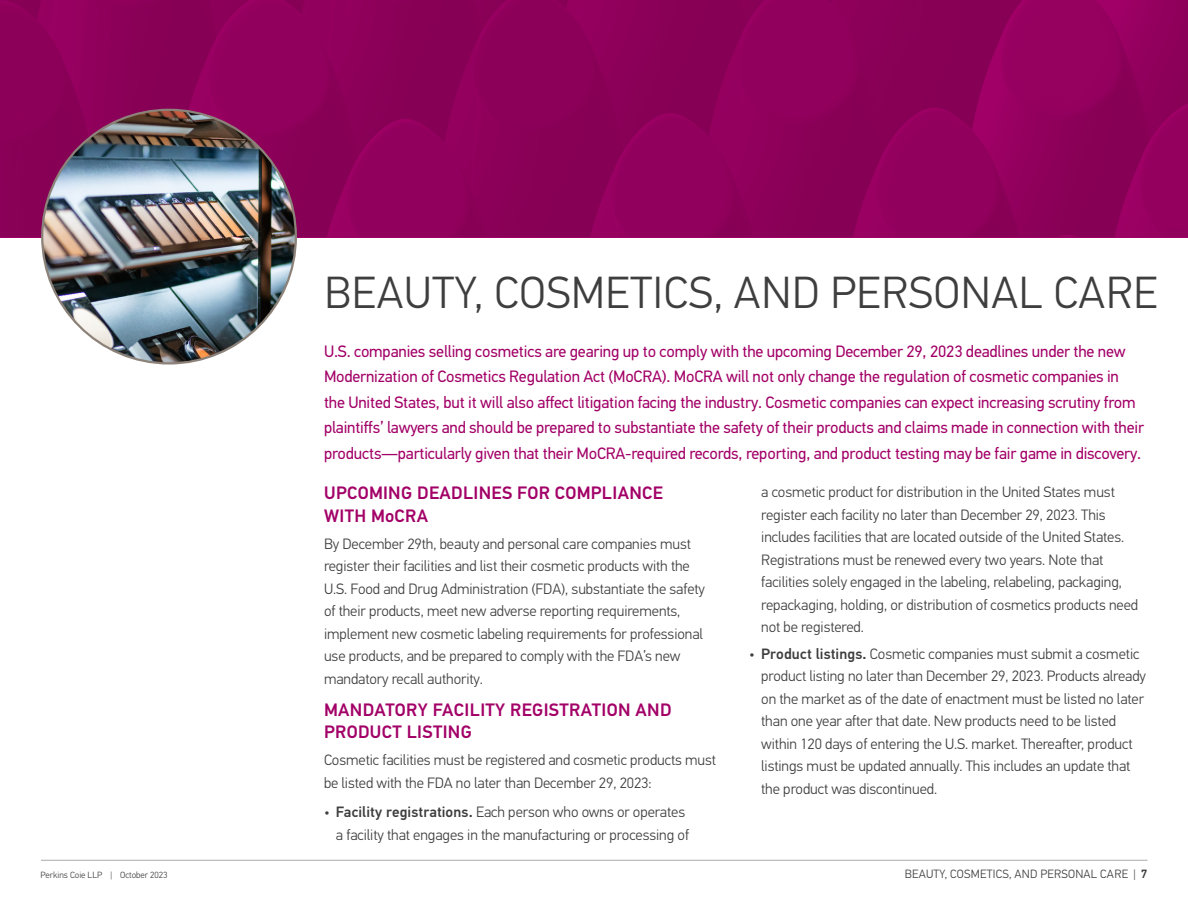
<style>
.page{position:relative;width:1188px;height:918px;background:#fff}
.page>*{position:absolute;margin:0;border:0;box-sizing:border-box;transform-origin:0 0}
.Food_CPG_Section_Title{font:300 45px "PF Din Text Pro";letter-spacing:.015em;color:#3e3e3f}
.Food_CPG_Subhead{font:500 18px/22.5px "PF Din Text Pro";letter-spacing:.02em;color:#a20067}
.Food_CPG_Section_Intro{font:16.5px/25.5px "PF Din Text Pro";letter-spacing:-.01em;color:#a20067}
.Food_CPG_Body_Copy{font:300 15px/22.5px "PF Din Text Pro";letter-spacing:-.005em;color:#3e3e3f}
.t1{font:300 12px "PF Din Text Pro";letter-spacing:.02em;color:#3e3e3f}
.t2{font:300 9px "PF Din Text Pro";color:#3e3e3f}
.s1{font-weight:500}
</style>
<div class="page">
<img style="left:0;top:0;width:1188px;height:236px">
<hr style="left:41px;top:860px;width:1107px;height:1px;background:#a8a9ad">
<img style="left:42px;top:110px;width:254px;height:253px;border-radius:127px">
<p class="Food_CPG_Section_Title" style="left:324px;top:267px;width:835px">BEAUTY, COSMETICS, AND PERSONAL CARE</p>
<p class="Food_CPG_Section_Intro" style="left:324px;top:338px;width:822px">U.S. companies selling cosmetics are gearing up to comply with the upcoming December 29, 2023 deadlines under the new Modernization of Cosmetics Regulation Act (MoCRA). MoCRA will not only change the regulation of cosmetic companies in the United States, but it will also affect litigation facing the industry. Cosmetic companies can expect increasing scrutiny from plaintiffs’ lawyers and should be prepared to substantiate the safety of their products and claims made in connection with their products—particularly given that their MoCRA-required records, reporting, and product testing may be fair game in discovery.</p>
<p class="Food_CPG_Subhead" style="left:324px;top:482px;width:340px">UPCOMING DEADLINES FOR COMPLIANCE<br>WITH MoCRA</p>
<p class="Food_CPG_Body_Copy" style="left:324px;top:533px;width:383px">By December 29th, beauty and personal care companies must register their facilities and list their cosmetic products with the U.S. Food and Drug Administration (FDA), substantiate the safety of their products, meet new adverse reporting requirements, implement new cosmetic labeling requirements for professional use products, and be prepared to comply with the FDA’s new mandatory recall authority.</p>
<p class="Food_CPG_Subhead" style="left:324px;top:699px;width:349px">MANDATORY FACILITY REGISTRATION AND<br>PRODUCT LISTING</p>
<p class="Food_CPG_Body_Copy" style="left:324px;top:749px;width:394px">Cosmetic facilities must be registered and cosmetic products must be listed with the FDA no later than December 29, 2023:</p>
<p class="Food_CPG_Body_Copy" style="left:324px;top:801px;width:367px;text-align:right">• <span class="s1">Facility registrations.</span> Each person who owns or operates a facility that engages in the manufacturing or processing of</p>
<p class="Food_CPG_Body_Copy" style="left:761px;top:481px;width:378px">a cosmetic product for distribution in the United States must register each facility no later than December 29, 2023. This includes facilities that are located outside of the United States.<br>Registrations must be renewed every two years. Note that facilities solely engaged in the labeling, relabeling, packaging, repackaging, holding, or distribution of cosmetics products need not be registered.</p>
<p class="Food_CPG_Body_Copy" style="left:761px;top:643px;width:386px;text-indent:-12px">• <span class="s1">Product listings.</span> Cosmetic companies must submit a cosmetic product listing no later than December 29, 2023. Products already on the market as of the date of enactment must be listed no later than one year after that date. New products need to be listed within 120 days of entering the U.S. market. Thereafter, product listings must be updated annually. This includes an update that the product was discontinued.</p>
<p class="t2" style="left:40px;top:869px;width:128px">Perkins Coie LLP | October 2023</p>
<p class="t1" style="left:905px;top:867px;width:244px">BEAUTY, COSMETICS, AND PERSONAL CARE | <span class="s1">7</span></p>
</div>
